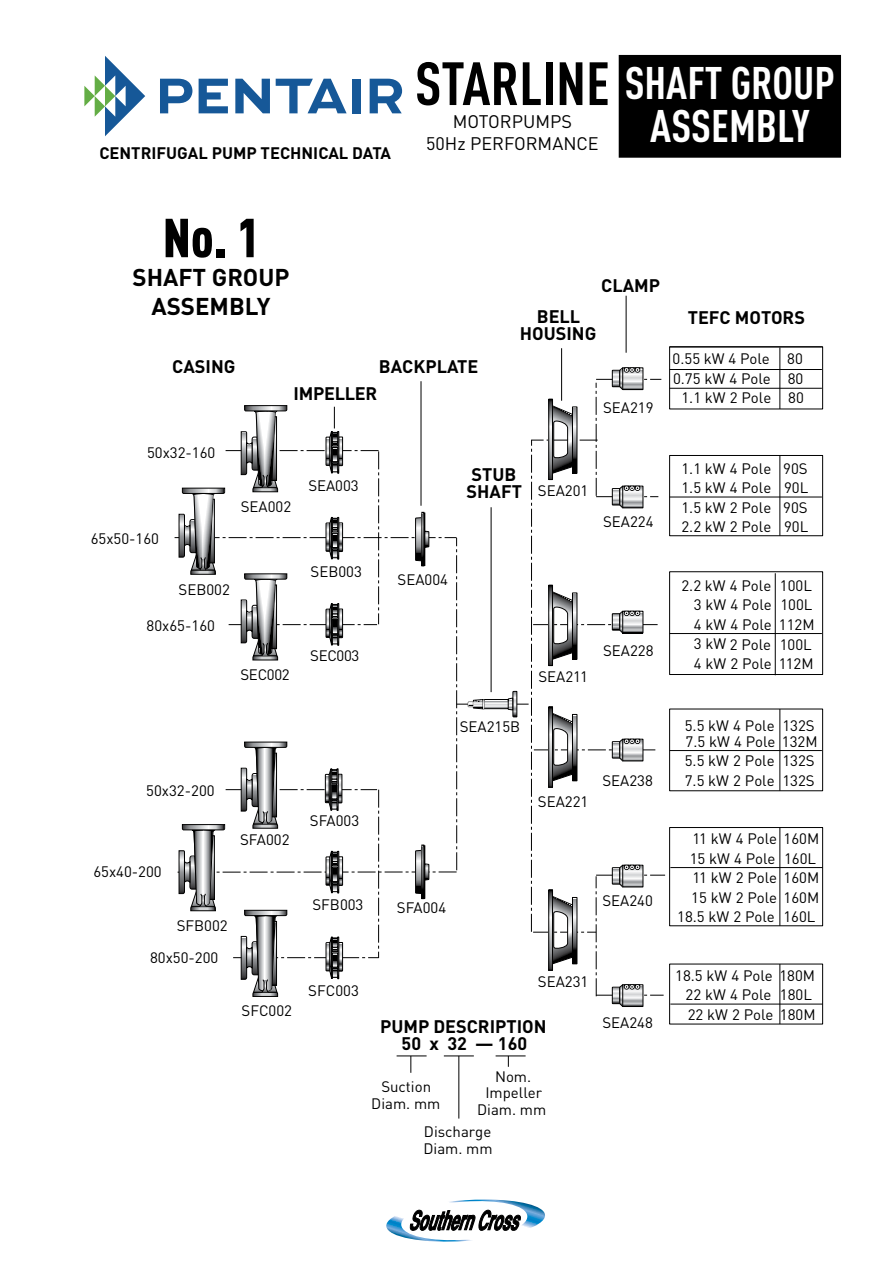
<style>
.page{position:relative;width:893px;height:1263px;background:#fff}
.page>*{position:absolute;margin:0;border:0;box-sizing:border-box;transform-origin:0 0}
.t1{font:700 condensed 60px "DIN Pro";color:#000}
.t2{font:900 condensed 54px "DIN Pro";color:#000}
.t3{font:700 condensed 45px/43.5px "DIN Pro";color:#fff;text-align:center}
.t4{font:700 24px/28.8px "DIN Pro";color:#000;text-align:center}
.t5{font:700 18px/16.5px "DIN Pro";color:#000;text-align:center}
.t6{font:18px/22.5px "DIN Pro";color:#000;text-align:center}
.t7{font:700 16.5px "DIN Pro";color:#000}
.t8{font:15px/19.5px "DIN Pro";color:#000}
</style>
<div class="page">
<div style="left:619px;top:56px;width:221px;height:101px;background:#000"></div>
<div style="left:619px;top:55px;width:222px;height:103px;border:2px solid #000"></div>
<svg style="left:386px;top:1199px;width:159px;height:43px"></svg>
<svg style="left:84px;top:56px;width:61px;height:80px"></svg>
<svg style="left:160px;top:79px;width:32px;height:34px"></svg>
<svg style="left:199px;top:79px;width:29px;height:34px"></svg>
<svg style="left:235px;top:79px;width:35px;height:34px"></svg>
<svg style="left:276px;top:79px;width:71px;height:34px"></svg>
<div style="left:352px;top:79px;width:8px;height:34px;background:#165898"></div>
<svg style="left:370px;top:79px;width:32px;height:34px"></svg>
<div style="left:669px;top:346px;width:154px;height:63px;border:1px solid #000"></div>
<hr style="left:670px;top:388px;width:152px;height:1px;background:#000">
<hr style="left:779px;top:347px;width:1px;height:62px;background:#000">
<div style="left:669px;top:455px;width:154px;height:81px;border:1px solid #000"></div>
<hr style="left:670px;top:497px;width:152px;height:1px;background:#000">
<hr style="left:779px;top:455px;width:1px;height:81px;background:#000">
<div style="left:669px;top:571px;width:154px;height:104px;border:1px solid #000"></div>
<hr style="left:670px;top:633px;width:152px;height:1px;background:#000">
<hr style="left:775px;top:573px;width:1px;height:102px;background:#000">
<div style="left:669px;top:709px;width:154px;height:82px;border:1px solid #000"></div>
<hr style="left:670px;top:750px;width:152px;height:1px;background:#000">
<hr style="left:779px;top:709px;width:1px;height:82px;background:#000">
<div style="left:669px;top:827px;width:154px;height:99px;border:1px solid #000"></div>
<hr style="left:670px;top:867px;width:153px;height:1px;background:#000">
<hr style="left:779px;top:827px;width:1px;height:99px;background:#000">
<hr style="left:670px;top:1004px;width:153px;height:1px;background:#000">
<hr style="left:779px;top:964px;width:1px;height:60px;background:#000">
<hr style="left:561px;top:348px;width:1px;height:53px;background:#000">
<hr style="left:626px;top:296px;width:1px;height:57px;background:#000">
<hr style="left:397px;top:1055px;width:30px;height:1px;background:#000">
<hr style="left:444px;top:1055px;width:30px;height:1px;background:#000">
<hr style="left:496px;top:1055px;width:30px;height:1px;background:#000">
<svg style="left:410px;top:1056px;width:1px;height:17px"></svg>
<hr style="left:458px;top:1056px;width:1px;height:62px;background:#000">
<hr style="left:670px;top:369px;width:152px;height:1px;background:#000">
<hr style="left:670px;top:347px;width:152px;height:1px;background:#000">
<svg style="left:175px;top:367px;width:490px;height:640px"></svg>
<div style="left:332px;top:519px;width:6px;height:9px;border:1px solid #000"></div>
<p class="t7" style="left:99px;top:139px;width:293px">CENTRIFUGAL PUMP TECHNICAL DATA</p>
<h2 class="t2" style="left:163px;top:196px;width:98px">No. 1</h2>
<h3 class="t4" style="left:133px;top:260px;width:158px">SHAFT GROUP<br>ASSEMBLY</h3>
<h1 class="t1" style="left:415px;top:38px;width:196px">STARLINE</h1>
<p class="t6" style="left:426px;top:108px;width:174px">MOTORPUMPS<br>50Hz PERFORMANCE</p>
<h3 class="t3" style="left:625px;top:57px;width:212px">SHAFT GROUP<br>ASSEMBLY</h3>
<p class="t5" style="left:601px;top:275px;width:60px">CLAMP</p>
<p class="t5" style="left:520px;top:306px;width:78px">BELL<br>HOUSING</p>
<p class="t5" style="left:688px;top:307px;width:119px">TEFC MOTORS</p>
<p class="t5" style="left:172px;top:356px;width:65px">CASING</p>
<p class="t5" style="left:379px;top:356px;width:101px">BACKPLATE</p>
<p class="t5" style="left:293px;top:383px;width:85px">IMPELLER</p>
<p class="t8" style="left:147px;top:441px;width:70px">50x32-160</p>
<p class="t8" style="left:91px;top:527px;width:70px">65x50-160</p>
<p class="t8" style="left:241px;top:495px;width:52px">SEA002</p>
<p class="t8" style="left:179px;top:578px;width:53px">SEB002</p>
<p class="t8" style="left:147px;top:614px;width:70px">80x65-160</p>
<p class="t8" style="left:240px;top:663px;width:51px">SEC002</p>
<p class="t8" style="left:308px;top:474px;width:52px">SEA003</p>
<p class="t8" style="left:311px;top:561px;width:53px">SEB003</p>
<p class="t8" style="left:310px;top:645px;width:51px">SEC003</p>
<p class="t5" style="left:467px;top:464px;width:57px;text-align:left">STUB<br>SHAFT</p>
<p class="t8" style="left:538px;top:480px;width:52px">SEA201</p>
<p class="t8" style="left:398px;top:568px;width:52px">SEA004</p>
<p class="t8" style="left:460px;top:716px;width:62px">SEA215B</p>
<p class="t8" style="left:538px;top:666px;width:51px">SEA211</p>
<p class="t8" style="left:146px;top:779px;width:70px">50x32-200</p>
<p class="t8" style="left:93px;top:861px;width:70px">65x40-200</p>
<p class="t8" style="left:240px;top:828px;width:51px">SFA002</p>
<p class="t8" style="left:177px;top:914px;width:53px">SFB002</p>
<p class="t8" style="left:150px;top:946px;width:70px">80x50-200</p>
<p class="t8" style="left:242px;top:999px;width:52px">SFC002</p>
<p class="t8" style="left:310px;top:810px;width:51px">SFA003</p>
<p class="t8" style="left:312px;top:894px;width:53px">SFB003</p>
<p class="t8" style="left:308px;top:979px;width:52px">SFC003</p>
<p class="t8" style="left:397px;top:897px;width:51px">SFA004</p>
<p class="t8" style="left:538px;top:790px;width:52px">SEA221</p>
<p class="t8" style="left:538px;top:970px;width:52px">SEA231</p>
<p class="t5" style="left:380px;top:1016px;width:168px">PUMP DESCRIPTION<br>50 x 32 — 160</p>
<p class="t8" style="left:371px;top:1077px;width:71px;line-height:16.5px;text-align:center">Suction<br>Diam. mm</p>
<p class="t8" style="left:477px;top:1067px;width:71px;line-height:16.5px;text-align:center">Nom.<br>Impeller<br>Diam. mm</p>
<p class="t8" style="left:423px;top:1122px;width:71px;line-height:16.5px">Discharge<br>Diam. mm</p>
<p class="t8" style="left:603px;top:396px;width:52px">SEA219</p>
<p class="t8" style="left:603px;top:510px;width:52px">SEA224</p>
<p class="t8" style="left:603px;top:639px;width:52px">SEA228</p>
<p class="t8" style="left:602px;top:769px;width:52px">SEA238</p>
<p class="t8" style="left:602px;top:889px;width:52px">SEA240</p>
<p class="t8" style="left:602px;top:1011px;width:52px">SEA248</p>
<p class="t8" style="left:673px;top:348px;width:133px;text-align:center">0.55 kW 4 Pole 80<br>0.75 kW 4 Pole 80<br>1.1 kW 2 Pole 80</p>
<p class="t8" style="left:681px;top:457px;width:128px;text-align:justify">1.1 kW 4 Pole 90S 1.5 kW 4 Pole 90L 1.5 kW 2 Pole 90S 2.2 kW 2 Pole 90L</p>
<p class="t8" style="left:694px;top:574px;width:122px;text-indent:-13px">2.2 kW 4 Pole 100L<br>3 kW 4 Pole 100L<br>4 kW 4 Pole 112M<br>3 kW 2 Pole 100L</p>
<p class="t8" style="left:694px;top:652px;width:121px">4 kW 2 Pole 112M</p>
<p class="t8" style="left:685px;top:716px;width:134px;line-height:16.2px">5.5 kW 4 Pole 132S<br>7.5 kW 4 Pole 132M</p>
<p class="t8" style="left:685px;top:750px;width:131px">5.5 kW 2 Pole 132S<br>7.5 kW 2 Pole 132S</p>
<p class="t8" style="left:677px;top:828px;width:144px;text-align:right">11 kW 4 Pole 160M<br>15 kW 4 Pole 160L<br>11 kW 2 Pole 160M<br>15 kW 2 Pole 160M<br>18.5 kW 2 Pole 160L</p>
<p class="t8" style="left:686px;top:964px;width:132px;text-indent:-10px">18.5 kW 4 Pole 180M<br>22 kW 4 Pole 180L<br>22 kW 2 Pole 180M</p>
</div>
